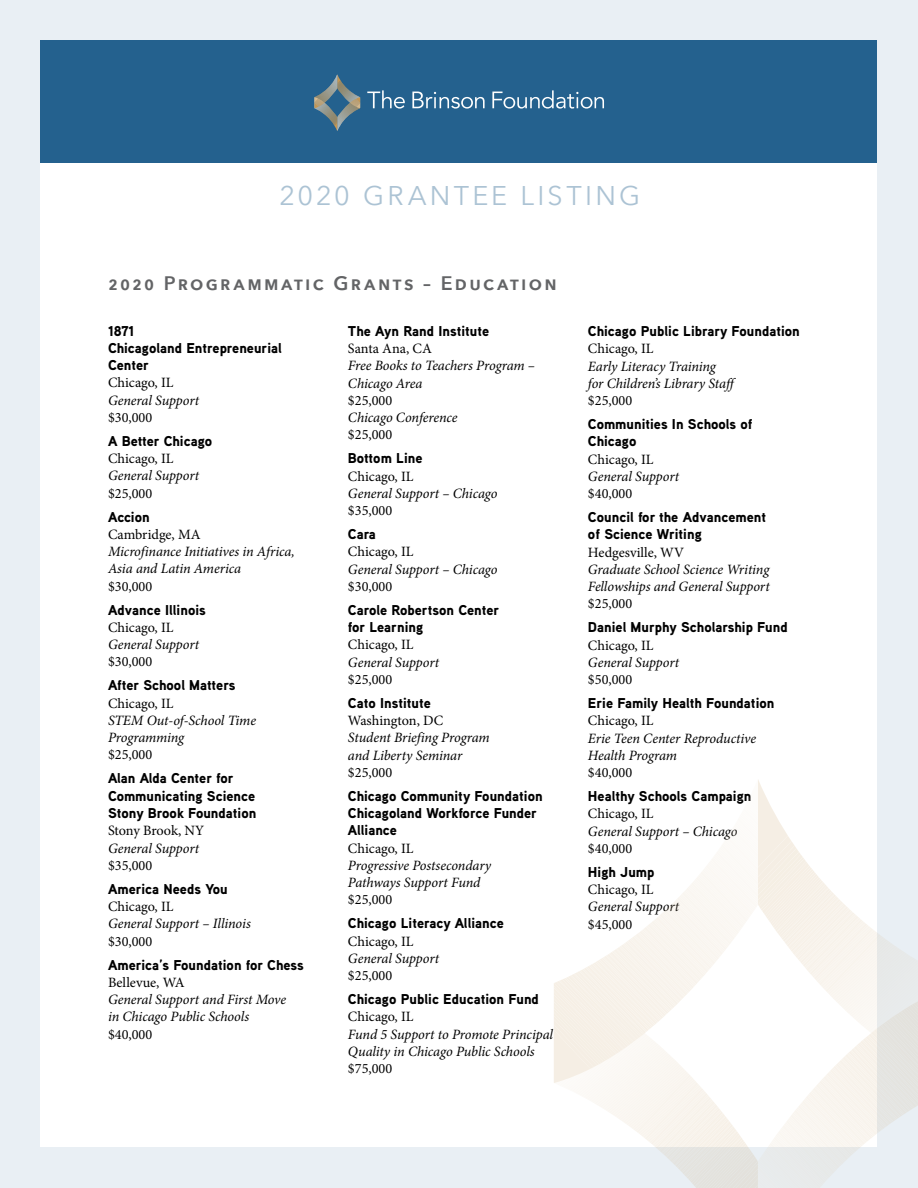
<style>
.page{position:relative;width:918px;height:1188px;background:#e9eff4}
.page>*{position:absolute;margin:0;border:0;box-sizing:border-box;transform-origin:0 0}
.t1{font:27px "Avenir Next";letter-spacing:.12em;color:#acc3d4}
.t2{font:600 19.5px "Avenir Next";letter-spacing:.12em;color:#636466}
.t3{font:italic 14.25px/17.2px "Minion Pro";letter-spacing:-.01em;color:#000}
.t4{font:900 14.25px/17.2px "Aaux Pro";color:#000}
.t5{font:14.25px "Minion Pro";color:#000}
</style>
<div class="page">
<div style="left:40px;top:40px;width:838px;height:1108px;background:#fff"></div>
<svg style="left:554px;top:779px;width:364px;height:409px"></svg>
<div style="left:40px;top:40px;width:838px;height:123px;background:#24618e"></div>
<svg style="left:367px;top:90px;width:38px;height:19px"></svg>
<svg style="left:412px;top:92px;width:73px;height:17px"></svg>
<svg style="left:492px;top:90px;width:112px;height:19px"></svg>
<svg style="left:314px;top:74px;width:46px;height:57px"></svg>
<h1 class="t1" style="left:279px;top:173px;width:362px">2020 GRANTEE LISTING</h1>
<h2 class="t2" style="left:108px;top:266px;width:450px">2020 Programmatic Grants – Education</h2>
<p class="t4" style="left:108px;top:322px;width:175px">1871<br>Chicagoland Entrepreneurial<br>Center</p>
<p class="t5" style="left:108px;top:373px;width:67px">Chicago, IL</p>
<p class="t3" style="left:108px;top:391px;width:93px">General Support</p>
<p class="t5" style="left:108px;top:408px;width:46px">$30,000</p>
<p class="t4" style="left:108px;top:432px;width:106px">A Better Chicago</p>
<p class="t5" style="left:108px;top:449px;width:67px">Chicago, IL</p>
<p class="t3" style="left:108px;top:467px;width:93px">General Support</p>
<p class="t5" style="left:108px;top:484px;width:46px">$25,000</p>
<p class="t4" style="left:108px;top:508px;width:43px">Accion</p>
<p class="t5" style="left:108px;top:525px;width:94px">Cambridge, MA</p>
<p class="t3" style="left:108px;top:543px;width:188px">Microfinance Initiatives in Africa,<br>Asia and Latin America</p>
<p class="t5" style="left:108px;top:577px;width:46px">$30,000</p>
<p class="t4" style="left:108px;top:601px;width:99px">Advance Illinois</p>
<p class="t5" style="left:108px;top:618px;width:67px">Chicago, IL</p>
<p class="t3" style="left:108px;top:636px;width:93px">General Support</p>
<p class="t5" style="left:108px;top:652px;width:46px">$30,000</p>
<p class="t4" style="left:108px;top:676px;width:129px">After School Matters</p>
<p class="t5" style="left:108px;top:694px;width:67px">Chicago, IL</p>
<p class="t3" style="left:108px;top:712px;width:150px">STEM Out-of-School Time<br>Programming</p>
<p class="t5" style="left:108px;top:745px;width:46px">$25,000</p>
<p class="t4" style="left:108px;top:769px;width:150px">Alan Alda Center for<br>Communicating Science<br>Stony Brook Foundation</p>
<p class="t5" style="left:108px;top:821px;width:98px">Stony Brook, NY</p>
<p class="t3" style="left:108px;top:839px;width:93px">General Support</p>
<p class="t5" style="left:108px;top:856px;width:46px">$35,000</p>
<p class="t4" style="left:108px;top:880px;width:121px">America Needs You</p>
<p class="t5" style="left:108px;top:897px;width:67px">Chicago, IL</p>
<p class="t3" style="left:108px;top:915px;width:144px">General Support – Illinois</p>
<p class="t5" style="left:108px;top:931px;width:46px">$30,000</p>
<p class="t4" style="left:108px;top:955px;width:197px">America’s Foundation for Chess</p>
<p class="t5" style="left:108px;top:973px;width:78px">Bellevue, WA</p>
<p class="t3" style="left:108px;top:991px;width:180px">General Support and First Move in Chicago Public Schools</p>
<p class="t5" style="left:108px;top:1024px;width:46px">$40,000</p>
<p class="t4" style="left:348px;top:322px;width:143px">The Ayn Rand Institute</p>
<p class="t5" style="left:348px;top:339px;width:85px">Santa Ana, CA</p>
<p class="t3" style="left:348px;top:357px;width:189px">Free Books to Teachers Program –<br>Chicago Area</p>
<p class="t5" style="left:348px;top:391px;width:46px">$25,000</p>
<p class="t3" style="left:348px;top:409px;width:111px">Chicago Conference</p>
<p class="t5" style="left:348px;top:425px;width:46px">$25,000</p>
<p class="t4" style="left:348px;top:449px;width:76px">Bottom Line</p>
<p class="t5" style="left:348px;top:467px;width:67px">Chicago, IL</p>
<p class="t3" style="left:348px;top:485px;width:151px">General Support – Chicago</p>
<p class="t5" style="left:348px;top:501px;width:46px">$35,000</p>
<p class="t4" style="left:348px;top:525px;width:29px">Cara</p>
<p class="t5" style="left:348px;top:542px;width:67px">Chicago, IL</p>
<p class="t3" style="left:348px;top:560px;width:151px">General Support – Chicago</p>
<p class="t5" style="left:348px;top:577px;width:46px">$30,000</p>
<p class="t4" style="left:348px;top:601px;width:153px">Carole Robertson Center for Learning</p>
<p class="t5" style="left:348px;top:635px;width:67px">Chicago, IL</p>
<p class="t3" style="left:348px;top:653px;width:93px">General Support</p>
<p class="t5" style="left:348px;top:670px;width:46px">$25,000</p>
<p class="t4" style="left:348px;top:694px;width:84px">Cato Institute</p>
<p class="t5" style="left:348px;top:711px;width:97px">Washington, DC</p>
<p class="t3" style="left:348px;top:729px;width:143px">Student Briefing Program and Liberty Seminar</p>
<p class="t5" style="left:348px;top:763px;width:46px">$25,000</p>
<p class="t4" style="left:348px;top:787px;width:196px">Chicago Community Foundation<br>Chicagoland Workforce Funder<br>Alliance</p>
<p class="t5" style="left:348px;top:839px;width:67px">Chicago, IL</p>
<p class="t3" style="left:348px;top:857px;width:145px">Progressive Postsecondary<br>Pathways Support Fund</p>
<p class="t5" style="left:348px;top:890px;width:46px">$25,000</p>
<p class="t4" style="left:348px;top:914px;width:157px">Chicago Literacy Alliance</p>
<p class="t5" style="left:348px;top:932px;width:67px">Chicago, IL</p>
<p class="t3" style="left:348px;top:950px;width:93px">General Support</p>
<p class="t5" style="left:348px;top:966px;width:46px">$25,000</p>
<p class="t4" style="left:348px;top:990px;width:193px">Chicago Public Education Fund</p>
<p class="t5" style="left:348px;top:1007px;width:67px">Chicago, IL</p>
<p class="t3" style="left:348px;top:1026px;width:207px">Fund 5 Support to Promote Principal<br>Quality in Chicago Public Schools</p>
<p class="t5" style="left:348px;top:1059px;width:46px">$75,000</p>
<p class="t4" style="left:588px;top:322px;width:213px">Chicago Public Library Foundation</p>
<p class="t5" style="left:588px;top:339px;width:67px">Chicago, IL</p>
<p class="t3" style="left:588px;top:357px;width:147px">Early Literacy Training for Children’s Library Staff</p>
<p class="t5" style="left:588px;top:391px;width:46px">$25,000</p>
<p class="t4" style="left:588px;top:415px;width:166px">Communities In Schools of<br>Chicago</p>
<p class="t5" style="left:588px;top:449px;width:67px">Chicago, IL</p>
<p class="t3" style="left:588px;top:468px;width:93px">General Support</p>
<p class="t5" style="left:588px;top:484px;width:46px">$40,000</p>
<p class="t4" style="left:588px;top:508px;width:180px">Council for the Advancement of Science Writing</p>
<p class="t5" style="left:588px;top:542px;width:98px">Hedgesville, WV</p>
<p class="t3" style="left:588px;top:561px;width:183px">Graduate School Science Writing<br>Fellowships and General Support</p>
<p class="t5" style="left:588px;top:594px;width:46px">$25,000</p>
<p class="t4" style="left:588px;top:618px;width:201px">Daniel Murphy Scholarship Fund</p>
<p class="t5" style="left:588px;top:636px;width:67px">Chicago, IL</p>
<p class="t3" style="left:588px;top:654px;width:93px">General Support</p>
<p class="t5" style="left:588px;top:670px;width:46px">$50,000</p>
<p class="t4" style="left:588px;top:694px;width:188px">Erie Family Health Foundation</p>
<p class="t5" style="left:588px;top:711px;width:67px">Chicago, IL</p>
<p class="t3" style="left:588px;top:729px;width:170px">Erie Teen Center Reproductive<br>Health Program</p>
<p class="t5" style="left:588px;top:763px;width:46px">$40,000</p>
<p class="t4" style="left:588px;top:787px;width:165px">Healthy Schools Campaign</p>
<p class="t5" style="left:588px;top:804px;width:67px">Chicago, IL</p>
<p class="t3" style="left:588px;top:822px;width:151px">General Support – Chicago</p>
<p class="t5" style="left:588px;top:839px;width:46px">$40,000</p>
<p class="t4" style="left:588px;top:863px;width:68px">High Jump</p>
<p class="t5" style="left:588px;top:880px;width:67px">Chicago, IL</p>
<p class="t3" style="left:588px;top:898px;width:93px">General Support</p>
<p class="t5" style="left:588px;top:915px;width:46px">$45,000</p>
</div>
